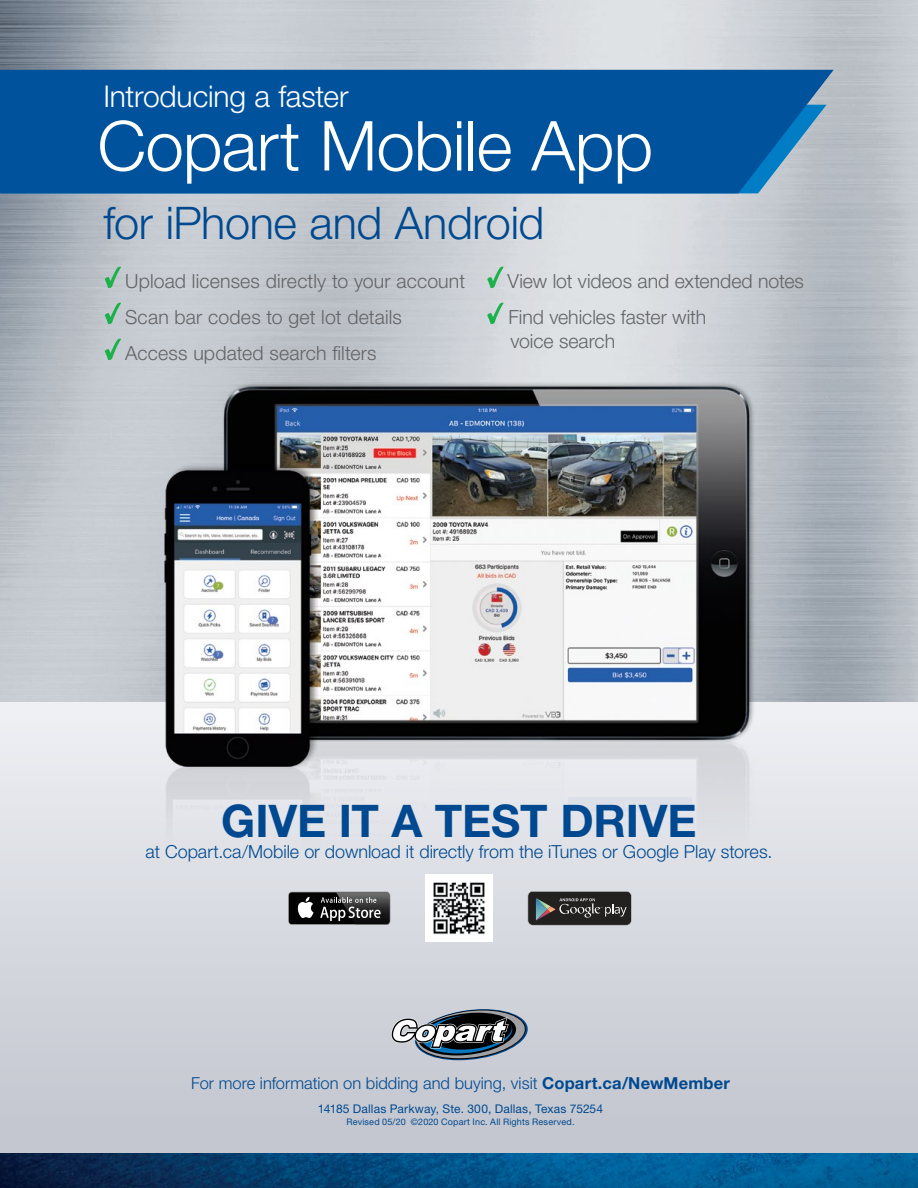
<style>
.page{position:relative;width:918px;height:1188px;background:#fff}
.page>*{position:absolute;margin:0;border:0;box-sizing:border-box;transform-origin:0 0}
.t1{font:300 69px "Helvetica Neue LT";letter-spacing:-.01em;color:#fff}
.t2{font:300 45px "Helvetica Neue LT";letter-spacing:-.01em;color:#004990}
.t3{font:700 45px "Helvetica Neue LT";color:#004990}
.t4{font:300 30px "Helvetica Neue LT";letter-spacing:-.005em;color:#fff}
.t5{font:300 19.5px/36px "Helvetica Neue LT";letter-spacing:.005em;color:#636466}
.t6{font:300 18px "Helvetica Neue LT";color:#004990}
.t7{font:300 16.5px "Helvetica Neue LT";color:#004990}
.t8{font:12px "Helvetica Neue LT";letter-spacing:.01em;color:#004990}
.t9{font:9px "Helvetica Neue LT";letter-spacing:.02em;color:#004990}
.s1{font-weight:700}
</style>
<div class="page">
<div style="left:0;top:702px;width:918px;height:454px;background:linear-gradient(to bottom,#eef0f4,#c1c4cd)"></div>
<img style="left:0;top:0;width:918px;height:702px">
<div style="left:0;top:70px;width:834px;height:123px;background:#00529c"></div>
<svg style="left:391px;top:1009px;width:137px;height:51px;background:#7f8891"></svg>
<img style="left:0;top:1153px;width:918px;height:35px">
<img style="left:425px;top:893px;width:68px;height:48px">
<svg style="left:528px;top:893px;width:104px;height:33px;background:#3f3e3e"></svg>
<div style="left:288px;top:892px;width:102px;height:33px;background:#949494;border-radius:4px"></div>
<div style="left:289px;top:892px;width:101px;height:32px;background:#030303;border-radius:3px"></div>
<svg style="left:297px;top:897px;width:17px;height:21px"></svg>
<img style="left:355px;top:924px;width:35px;height:1px">
<img style="left:336px;top:893px;width:54px;height:31px">
<svg style="left:320px;top:897px;width:61px;height:24px"></svg>
<img style="left:153px;top:374px;width:614px;height:519px">
<svg style="left:104px;top:267px;width:17px;height:21px"></svg>
<svg style="left:104px;top:303px;width:17px;height:21px"></svg>
<svg style="left:104px;top:339px;width:17px;height:21px"></svg>
<svg style="left:487px;top:267px;width:17px;height:21px"></svg>
<svg style="left:487px;top:303px;width:17px;height:21px"></svg>
<h3 class="t4" style="left:103px;top:78px;width:247px">Introducing a faster</h3>
<h1 class="t1" style="left:98px;top:104px;width:557px">Copart Mobile App</h1>
<h2 class="t2" style="left:104px;top:196px;width:442px">for iPhone and Android</h2>
<p class="t5" style="left:125px;top:263px;width:342px">Upload licenses directly to your account<br>Scan bar codes to get lot details<br>Access updated search filters</p>
<p class="t5" style="left:508px;top:263px;width:298px">View lot videos and extended notes<br>Find vehicles faster with</p>
<p class="t5" style="left:510px;top:323px;width:106px">voice search</p>
<h2 class="t3" style="left:221px;top:794px;width:477px">GIVE IT A TEST DRIVE</h2>
<p class="t6" style="left:146px;top:841px;width:628px">at Copart.ca/Mobile or download it directly from the iTunes or Google Play stores.</p>
<p class="t7" style="left:191px;top:1073px;width:540px">For more information on bidding and buying, visit <span class="s1">Copart.ca/NewMember</span></p>
<p class="t8" style="left:318px;top:1101px;width:287px">14185 Dallas Parkway, Ste. 300, Dallas, Texas 75254</p>
<p class="t9" style="left:346px;top:1116px;width:230px">Revised 05/20 ©2020 Copart Inc. All Rights Reserved.</p>
</div>
